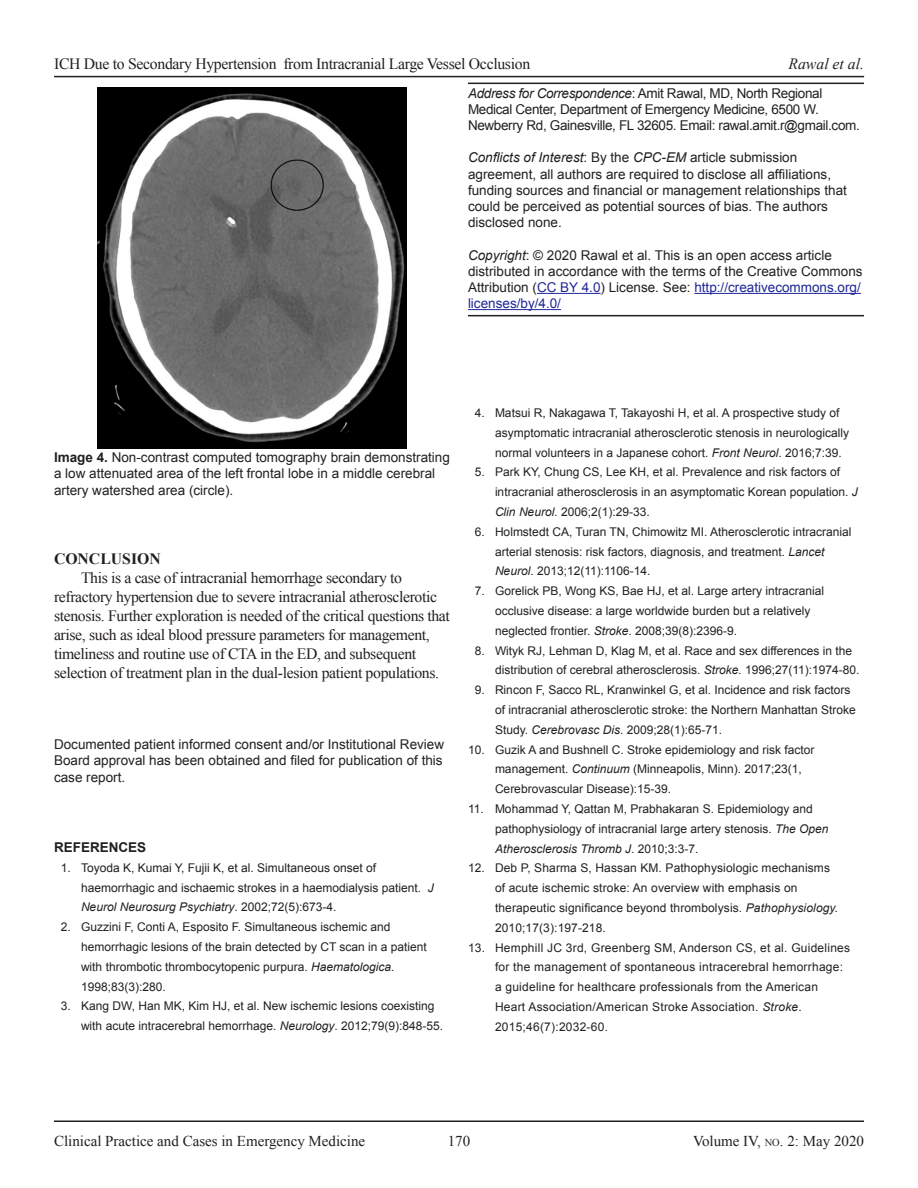
<style>
.page{position:relative;width:918px;height:1188px;background:#fff}
.page>*{position:absolute;margin:0;border:0;box-sizing:border-box;transform-origin:0 0}
.t1{font:15.75px/18.9px "Times New Roman";letter-spacing:-.025em;color:#231f20}
.t2{font:italic 15.75px "Times New Roman";color:#231f20}
.t3{font:700 15.75px "Times New Roman";color:#231f20}
.t4{font:15px "Times New Roman";color:#231f20}
.t5{font:13.5px/16.2px "Arial";color:#231f20}
.t6{font:13.5px/16.2px "Arial";letter-spacing:-.025em;color:#231f20}
.t7{font:700 13.5px "Arial";color:#231f20}
.t8{font:12px/19.8px "Arial";color:#231f20}
.t9{font:12px/19.8px "Arial";letter-spacing:.02em;color:#231f20}
.s1{font-style:italic}
.s2{color:#1f2796}
.s3{font-weight:700}
.s4{font-size:10.5px}
</style>
<div class="page">
<hr style="left:54px;top:1120px;width:810px;height:2px;background:#231f20">
<hr style="left:54px;top:76px;width:810px;height:1px;background:#231f20">
<hr style="left:468px;top:83px;width:396px;height:1px;background:#231f20">
<hr style="left:537px;top:293px;width:64px;height:1px;background:#1f2796">
<hr style="left:694px;top:293px;width:167px;height:1px;background:#1f2796">
<hr style="left:468px;top:315px;width:396px;height:1px;background:#231f20">
<hr style="left:468px;top:309px;width:93px;height:1px;background:#1f2796">
<img style="left:97px;top:88px;width:310px;height:360px">
<h1 class="t1" style="left:54px;top:54px;width:478px">ICH Due to Secondary Hypertension from Intracranial Large Vessel Occlusion</h1>
<h1 class="t2" style="left:788px;top:53px;width:77px">Rawal et al.</h1>
<p class="t6" style="left:468px;top:85px;width:393px"><span class="s1">Address for Correspondence</span>: Amit Rawal, MD, North Regional<br>Medical Center, Department of Emergency Medicine, 6500 W.<br>Newberry Rd, Gainesville, FL 32605. Email: rawal.amit.r@gmail.com.</p>
<p class="t5" style="left:468px;top:150px;width:380px"><span class="s1">Conflicts of Interest</span>: By the <span class="s1">CPC-EM</span> article submission agreement, all authors are required to disclose all affiliations, funding sources and financial or management relationships that could be perceived as potential sources of bias. The authors disclosed none.</p>
<p class="t5" style="left:468px;top:247px;width:396px"><span class="s1">Copyright</span>: © 2020 Rawal et al. This is an open access article distributed in accordance with the terms of the Creative Commons Attribution (<span class="s2">CC BY 4.0</span>) License. See: <span class="s2">http://creativecommons.org/ licenses/by/4.0/</span></p>
<p class="t5" style="left:54px;top:449px;width:397px"><span class="s3">Image 4.</span> Non-contrast computed tomography brain demonstrating a low attenuated area of the left frontal lobe in a middle cerebral artery watershed area (circle).</p>
<p class="t3" style="left:54px;top:548px;width:108px">CONCLUSION</p>
<p class="t1" style="left:54px;top:568px;width:398px;text-indent:27px">This is a case of intracranial hemorrhage secondary to refractory hypertension due to severe intracranial atherosclerotic stenosis. Further exploration is needed of the critical questions that arise, such as ideal blood pressure parameters for management, timeliness and routine use of CTA in the ED, and subsequent selection of treatment plan in the dual-lesion patient populations.</p>
<p class="t5" style="left:54px;top:737px;width:392px;text-align:justify">Documented patient informed consent and/or Institutional Review Board approval has been obtained and filed for publication of this case report.</p>
<p class="t7" style="left:54px;top:838px;width:94px">REFERENCES</p>
<p class="t8" style="left:81px;top:858px;width:354px;text-indent:-20px">1. Toyoda K, Kumai Y, Fujii K, et al. Simultaneous onset of haemorrhagic and ischaemic strokes in a haemodialysis patient. <span class="s1">J<br>Neurol Neurosurg Psychiatry</span>. 2002;72(5):673-4.</p>
<p class="t8" style="left:81px;top:917px;width:347px;text-indent:-20px">2. Guzzini F, Conti A, Esposito F. Simultaneous ischemic and hemorrhagic lesions of the brain detected by CT scan in a patient with thrombotic thrombocytopenic purpura. <span class="s1">Haematologica</span>.<br>1998;83(3):280.</p>
<p class="t8" style="left:81px;top:996px;width:364px;text-indent:-20px">3. Kang DW, Han MK, Kim HJ, et al. New ischemic lesions coexisting with acute intracerebral hemorrhage. <span class="s1">Neurology</span>. 2012;79(9):848-55.</p>
<p class="t8" style="left:495px;top:403px;width:356px;text-indent:-20px">4. Matsui R, Nakagawa T, Takayoshi H, et al. A prospective study of asymptomatic intracranial atherosclerotic stenosis in neurologically normal volunteers in a Japanese cohort. <span class="s1">Front Neurol</span>. 2016;7:39.</p>
<p class="t8" style="left:495px;top:462px;width:364px;text-indent:-20px">5. Park KY, Chung CS, Lee KH, et al. Prevalence and risk factors of intracranial atherosclerosis in an asymptomatic Korean population. <span class="s1">J<br>Clin Neurol.</span> 2006;2(1):29-33.</p>
<p class="t8" style="left:495px;top:522px;width:358px;text-indent:-20px">6. Holmstedt CA, Turan TN, Chimowitz MI. Atherosclerotic intracranial arterial stenosis: risk factors, diagnosis, and treatment. <span class="s1">Lancet<br>Neurol</span>. 2013;12(11):1106-14.</p>
<p class="t8" style="left:495px;top:581px;width:331px;text-indent:-20px">7. Gorelick PB, Wong KS, Bae HJ, et al. Large artery intracranial occlusive disease: a large worldwide burden but a relatively neglected frontier. <span class="s1">Stroke</span>. 2008;39(8):2396-9.</p>
<p class="t8" style="left:495px;top:641px;width:366px;text-indent:-20px">8. Wityk RJ, Lehman D, Klag M, et al. Race and sex differences in the distribution of cerebral atherosclerosis. <span class="s1">Stroke.</span> 1996;27(11):1974-80.</p>
<p class="t8" style="left:495px;top:680px;width:362px;text-indent:-20px">9. Rincon F, Sacco RL, Kranwinkel G, et al. Incidence and risk factors of intracranial atherosclerotic stroke: the Northern Manhattan Stroke<br>Study. <span class="s1">Cerebrovasc Dis</span>. 2009;28(1):65-71.</p>
<p class="t8" style="left:495px;top:740px;width:321px;text-indent:-27px">10. Guzik A and Bushnell C. Stroke epidemiology and risk factor management. <span class="s1">Continuum</span> (Minneapolis, Minn). 2017;23(1,<br>Cerebrovascular Disease):15-39.</p>
<p class="t8" style="left:495px;top:799px;width:335px;text-indent:-27px">11. Mohammad Y, Qattan M, Prabhakaran S. Epidemiology and pathophysiology of intracranial large artery stenosis. <span class="s1">The Open<br>Atherosclerosis Thromb J</span>. 2010;3:3-7.</p>
<p class="t8" style="left:495px;top:858px;width:345px;text-indent:-27px">12. Deb P, Sharma S, Hassan KM. Pathophysiologic mechanisms of acute ischemic stroke: An overview with emphasis on therapeutic significance beyond thrombolysis. <span class="s1">Pathophysiology.<br></span>2010;17(3):197-218.</p>
<p class="t9" style="left:495px;top:938px;width:357px;text-indent:-27px">13. Hemphill JC 3rd, Greenberg SM, Anderson CS, et al. Guidelines for the management of spontaneous intracerebral hemorrhage: a guideline for healthcare professionals from the American Heart Association/American Stroke Association. <span class="s1">Stroke</span>.<br>2015;46(7):2032-60.</p>
<p class="t4" style="left:54px;top:1131px;width:313px">Clinical Practice and Cases in Emergency Medicine</p>
<p class="t4" style="left:448px;top:1131px;width:24px">170</p>
<p class="t4" style="left:693px;top:1131px;width:172px">Volume IV, <span class="s4">no</span>. 2: May 2020</p>
</div>
